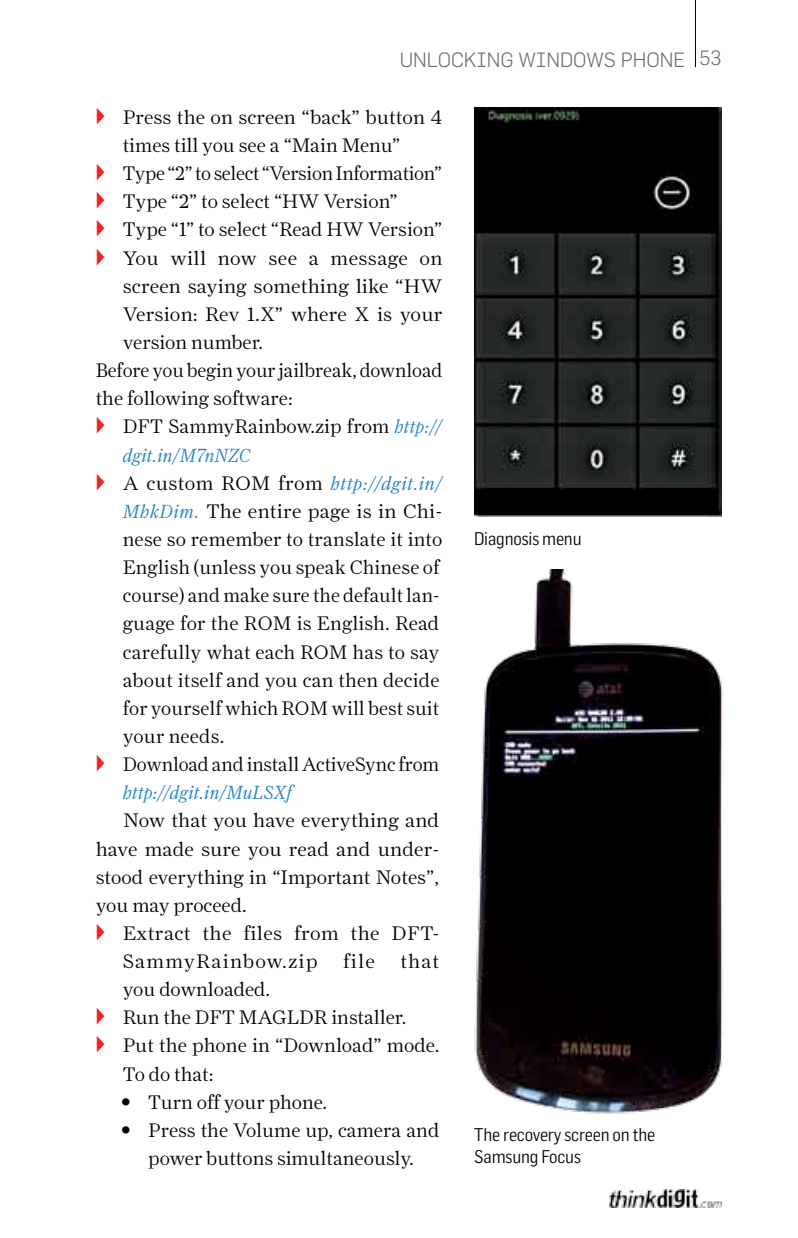
<style>
.page{position:relative;width:798px;height:1238px;background:#fff}
.page>*{position:absolute;margin:0;border:0;box-sizing:border-box;transform-origin:0 0}
.t1{font:300 20.25px "Flama";color:#6d6e70}
.t2{font:300 19.8px/28.1px "Farnham Display";color:#000;text-align:center}
.t3{font:300 19.8px "Farnham Display";letter-spacing:.02em;color:#000}
.t4{font:300 19.8px "Farnham Display";letter-spacing:.055em;color:#000}
.t5{font:italic 300 19.12px/28.1px "Farnham Display";letter-spacing:.005em;color:#2283c5}
.t6{font:18px/21.4px "Flama Semicond";letter-spacing:-.01em;color:#000}
.s1{font-family:"Flama Semicond";font-weight:500;font-size:22.5px;color:#ed2623}
.s2{font-style:italic;font-size:19.12px;color:#2283c5}
.s3{font-family:"Flama Semicond";font-weight:500;font-style:normal;font-size:22.5px;color:#ed2623}
.s4{font-style:normal;font-size:19.8px;color:#000}
.s5{font-family:"Flama";font-weight:900}
</style>
<div class="page">
<hr style="left:694px;top:0;width:1px;height:67px;background:#000">
<img style="left:609px;top:1189px;width:112px;height:18px">
<img style="left:474px;top:107px;width:247px;height:410px">
<img style="left:474px;top:569px;width:249px;height:545px">
<p class="t1" style="left:399px;top:48px;width:323px">UNLOCKING WINDOWS PHONE 53</p>
<p class="t2" style="left:96px;top:103px;width:348px"><span class="s1">Ω</span> Press the on screen “back” button 4</p>
<p class="t2" style="left:123px;top:131px;width:279px">times till you see a “Main Menu”</p>
<p class="t2" style="left:96px;top:159px;width:348px"><span class="s1">Ω</span> Type “2” to select “Version Information”</p>
<p class="t2" style="left:96px;top:187px;width:303px"><span class="s1">Ω</span> Type “2” to select “HW Version”</p>
<p class="t2" style="left:96px;top:215px;width:348px"><span class="s1">Ω</span> Type “1” to select “Read HW Version”</p>
<p class="t3" style="left:96px;top:246px;width:348px"><span class="s1">Ω</span> You will now see a message on</p>
<p class="t2" style="left:123px;top:272px;width:321px">screen saying something like “HW</p>
<p class="t2" style="left:123px;top:300px;width:321px">Version: Rev 1.X” where X is your</p>
<p class="t2" style="left:123px;top:328px;width:142px">version number.</p>
<p class="t2" style="left:96px;top:356px;width:348px">Before you begin your jailbreak, download</p>
<p class="t2" style="left:96px;top:384px;width:198px">the following software:</p>
<p class="t2" style="left:96px;top:412px;width:348px"><span class="s1">Ω</span> DFT SammyRainbow.zip from <span class="s2">http://</span></p>
<p class="t5" style="left:96px;top:441px;width:348px;text-indent:27px">dgit.in/M7nNZC<br><span class="s3">Ω</span> <span class="s4">A custom ROM from</span> http://dgit.in/</p>
<p class="t2" style="left:123px;top:497px;width:321px"><span class="s2">MhkDim.</span> The entire page is in Chi-</p>
<p class="t2" style="left:123px;top:525px;width:321px">nese so remember to translate it into</p>
<p class="t2" style="left:123px;top:553px;width:318px">English (unless you speak Chinese of</p>
<p class="t2" style="left:123px;top:581px;width:318px">course) and make sure the default lan-</p>
<p class="t2" style="left:123px;top:609px;width:318px">guage for the ROM is English. Read</p>
<p class="t2" style="left:123px;top:637px;width:318px">carefully what each ROM has to say</p>
<p class="t2" style="left:123px;top:665px;width:318px">about itself and you can then decide</p>
<p class="t2" style="left:123px;top:693px;width:318px">for yourself which ROM will best suit</p>
<p class="t2" style="left:123px;top:722px;width:103px">your needs.</p>
<p class="t2" style="left:96px;top:750px;width:345px"><span class="s1">Ω</span> Download and install ActiveSync from</p>
<p class="t5" style="left:123px;top:778px;width:170px">http://dgit.in/MuLSXf</p>
<p class="t2" style="left:123px;top:806px;width:317px">Now that you have everything and</p>
<p class="t2" style="left:96px;top:834px;width:345px">have made sure you read and under-</p>
<p class="t2" style="left:96px;top:862px;width:345px">stood everything in “Important Notes”,</p>
<p class="t2" style="left:96px;top:890px;width:152px">you may proceed.</p>
<p class="t3" style="left:96px;top:921px;width:345px"><span class="s1">Ω</span> Extract the files from the DFT-</p>
<p class="t4" style="left:123px;top:949px;width:196px">SammyRainbow.zip</p>
<p class="t2" style="left:343px;top:947px;width:33px">file</p>
<p class="t2" style="left:400px;top:947px;width:40px">that</p>
<p class="t2" style="left:123px;top:975px;width:149px">you downloaded.</p>
<p class="t2" style="left:96px;top:1003px;width:312px"><span class="s1">Ω</span> Run the DFT MAGLDR installer.</p>
<p class="t2" style="left:96px;top:1031px;width:345px"><span class="s1">Ω</span> Put the phone in “Download” mode.</p>
<p class="t2" style="left:123px;top:1059px;width:92px">To do that:</p>
<p class="t2" style="left:121px;top:1087px;width:207px"><span class="s5">•</span> Turn off your phone.</p>
<p class="t2" style="left:121px;top:1115px;width:319px"><span class="s5">•</span> Press the Volume up, camera and power buttons simultaneously.</p>
<p class="t6" style="left:474px;top:527px;width:109px">Diagnosis menu</p>
<p class="t6" style="left:474px;top:1123px;width:182px">The recovery screen on the<br>Samsung Focus</p>
</div>
